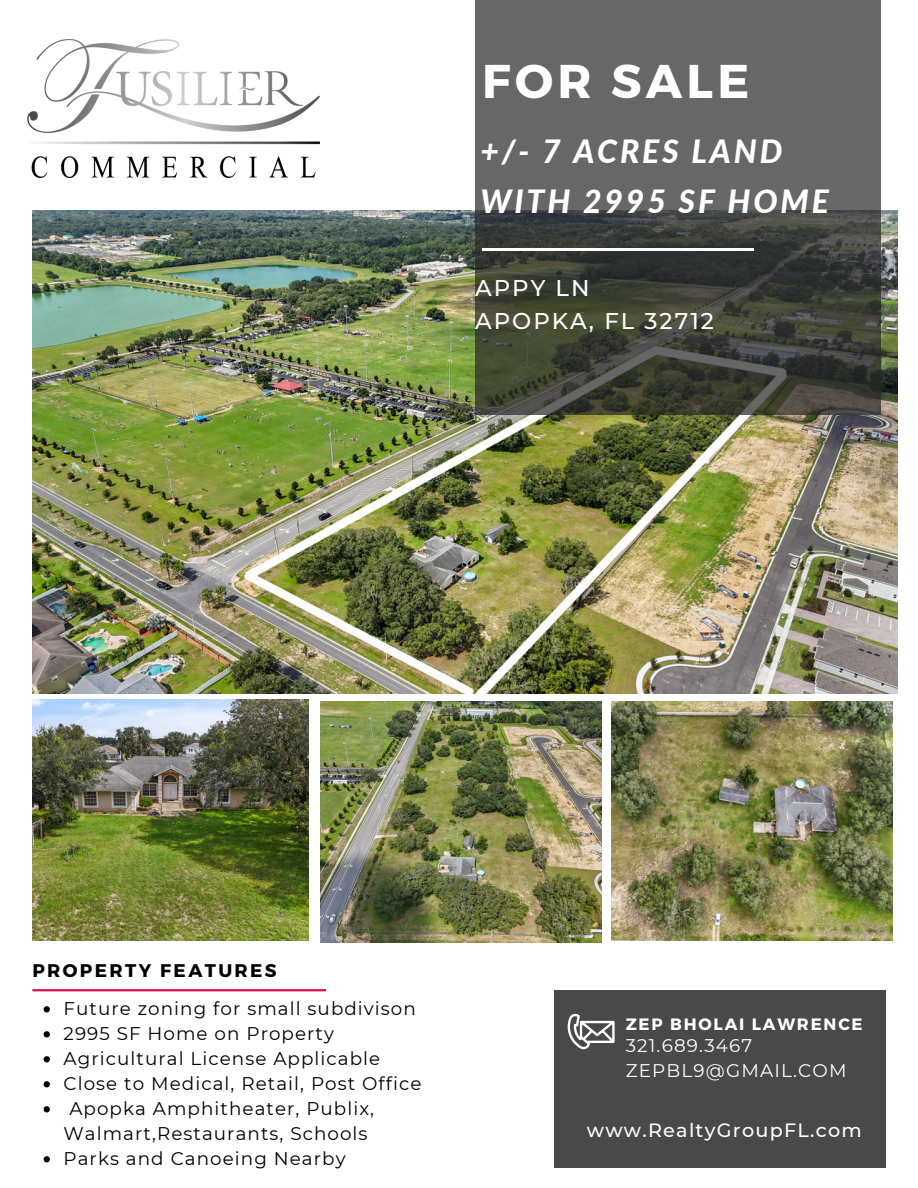
<style>
.page{position:relative;width:918px;height:1188px;background:#fff}
.page>*{position:absolute;margin:0;border:0;box-sizing:border-box;transform-origin:0 0}
.t1{font:700 47.4px "Montserrat";letter-spacing:.09em;color:#fff}
.t2{font:italic 800 31.95px/50.7px "Lato";letter-spacing:.09em;color:#fff}
.t3{font:500 22.8px/33.8px "Montserrat";letter-spacing:.09em;color:#fff}
.t4{font:500 19.2px "Montserrat";letter-spacing:.065em;color:#fafcff}
.t5{font:18.3px/25px "Montserrat";letter-spacing:.06em;color:#000;text-align:center}
.t6{font:18.3px/24.8px "Montserrat";letter-spacing:.065em;color:#fff}
.t7{font:700 18.3px "Montserrat";letter-spacing:.13em;color:#000}
.t8{font:700 16.5px "Montserrat";letter-spacing:.11em;color:#fff}
</style>
<div class="page">
<img style="left:32px;top:211px;width:866px;height:482px">
<img style="left:32px;top:699px;width:277px;height:242px">
<svg style="left:475px;top:0;width:406px;height:415px;background:#535450"></svg>
<hr style="left:482px;top:249px;width:271px;height:2px;background:#fff">
<hr style="left:32px;top:989px;width:294px;height:2px;background:#d31245">
<div style="left:555px;top:990px;width:331px;height:178px;background:#494949"></div>
<svg style="left:568px;top:1013px;width:47px;height:36px"></svg>
<img style="left:27px;top:39px;width:293px;height:139px">
<img style="left:320px;top:701px;width:281px;height:241px">
<svg style="left:44px;top:1006px;width:6px;height:6px"></svg>
<svg style="left:44px;top:1031px;width:6px;height:6px"></svg>
<svg style="left:44px;top:1056px;width:6px;height:6px"></svg>
<svg style="left:44px;top:1081px;width:6px;height:6px"></svg>
<svg style="left:44px;top:1106px;width:6px;height:6px"></svg>
<svg style="left:44px;top:1156px;width:6px;height:6px"></svg>
<img style="left:612px;top:701px;width:281px;height:240px">
<p class="t1" style="left:482px;top:50px;width:269px">FOR SALE</p>
<h4 class="t2" style="left:480px;top:125px;width:350px">+/- 7 ACRES LAND<br>WITH 2995 SF HOME</h4>
<p class="t3" style="left:475px;top:271px;width:240px">APPY LN<br>APOPKA, FL 32712</p>
<p class="t7" style="left:32px;top:959px;width:246px">PROPERTY FEATURES</p>
<p class="t5" style="left:64px;top:996px;width:354px">Future zoning for small subdivison</p>
<p class="t5" style="left:64px;top:1021px;width:272px">2995 SF Home on Property</p>
<p class="t5" style="left:64px;top:1046px;width:318px">Agricultural License Applicable</p>
<p class="t5" style="left:64px;top:1071px;width:360px">Close to Medical, Retail, Post Office</p>
<p class="t5" style="left:64px;top:1096px;width:312px">Apopka Amphitheater, Publix,<br>Walmart,Restaurants, Schools</p>
<p class="t5" style="left:64px;top:1146px;width:284px">Parks and Canoeing Nearby</p>
<h2 class="t8" style="left:626px;top:1013px;width:239px">ZEP BHOLAI LAWRENCE</h2>
<h1 class="t6" style="left:626px;top:1033px;width:222px">321.689.3467<br>ZEPBL9@GMAIL.COM</h1>
<p class="t4" style="left:587px;top:1118px;width:276px">www.RealtyGroupFL.com</p>
</div>
